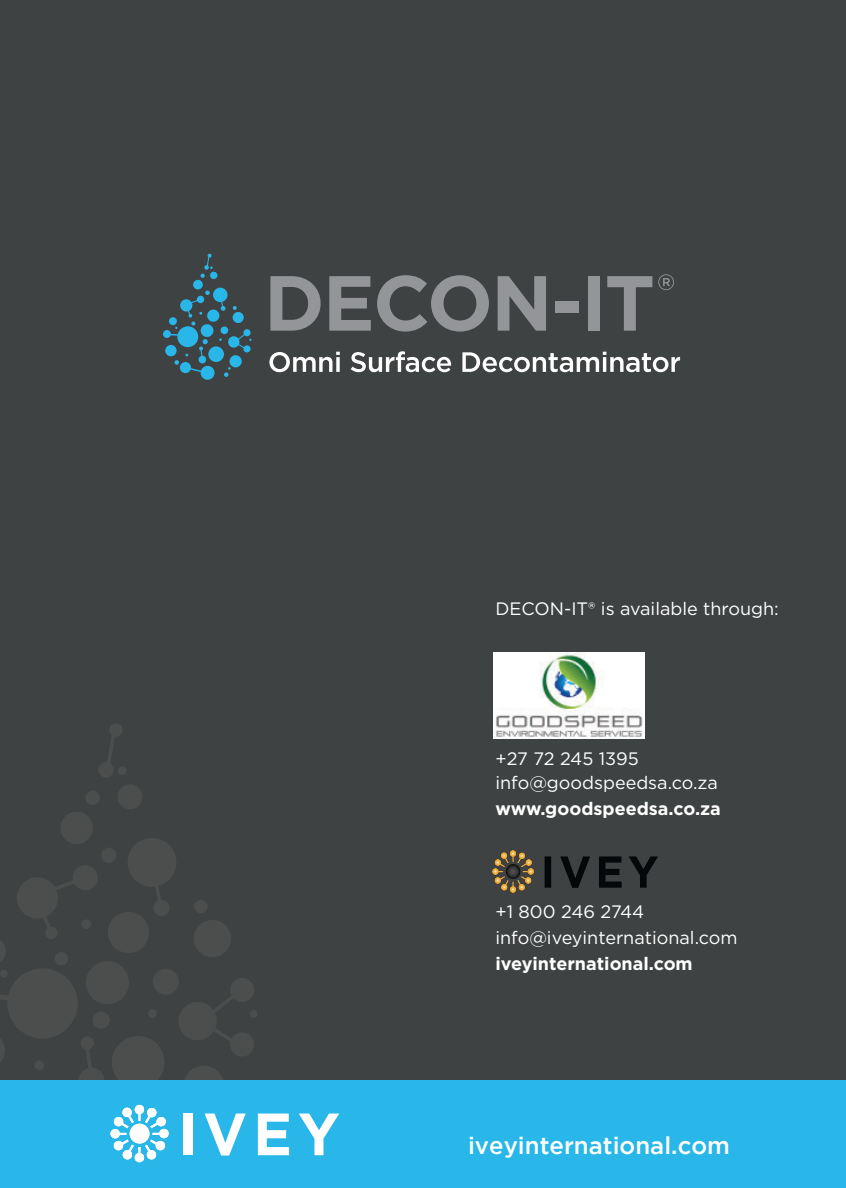
<style>
.page{position:relative;width:846px;height:1188px;background:#3f4242}
.page>*{position:absolute;margin:0;border:0;box-sizing:border-box;transform-origin:0 0}
.t1{font:500 24px "Gotham";color:#fff}
.t2{font:18px/26px "Gotham";color:#fff}
.t3{font:700 18px "Gotham";color:#fff}
</style>
<div class="page">
<svg style="left:0;top:724px;width:257px;height:356px"></svg>
<div style="left:0;top:1080px;width:846px;height:108px;background:#29b6e9"></div>
<div style="left:183px;top:1114px;width:9px;height:41px;background:#fff"></div>
<svg style="left:205px;top:1114px;width:41px;height:42px"></svg>
<svg style="left:258px;top:1114px;width:31px;height:41px"></svg>
<svg style="left:299px;top:1114px;width:40px;height:41px"></svg>
<div style="left:135px;top:1105px;width:9px;height:9px;background:#fff;border-radius:5px"></div>
<div style="left:147px;top:1108px;width:10px;height:9px;background:#fff;border-radius:5px"></div>
<div style="left:156px;top:1117px;width:10px;height:9px;background:#fff;border-radius:5px"></div>
<div style="left:159px;top:1129px;width:10px;height:9px;background:#fff;border-radius:5px"></div>
<div style="left:156px;top:1141px;width:9px;height:9px;background:#fff;border-radius:5px"></div>
<div style="left:114px;top:1141px;width:9px;height:9px;background:#fff;border-radius:5px"></div>
<div style="left:110px;top:1129px;width:10px;height:9px;background:#fff;border-radius:5px"></div>
<div style="left:114px;top:1117px;width:9px;height:9px;background:#fff;border-radius:5px"></div>
<div style="left:122px;top:1108px;width:10px;height:9px;background:#fff;border-radius:5px"></div>
<svg style="left:118px;top:1112px;width:43px;height:49px"></svg>
<svg style="left:269px;top:352px;width:71px;height:20px"></svg>
<svg style="left:336px;top:357px;width:4px;height:15px"></svg>
<svg style="left:351px;top:351px;width:100px;height:21px"></svg>
<svg style="left:462px;top:352px;width:218px;height:20px"></svg>
<svg style="left:163px;top:288px;width:89px;height:92px"></svg>
<div style="left:193px;top:280px;width:10px;height:9px;background:#29b6e9;border-radius:50%"></div>
<div style="left:210px;top:272px;width:7px;height:7px;background:#29b6e9;border-radius:50%"></div>
<svg style="left:201px;top:254px;width:12px;height:24px"></svg>
<svg style="left:270px;top:276px;width:51px;height:55px"></svg>
<svg style="left:329px;top:276px;width:42px;height:55px"></svg>
<svg style="left:377px;top:275px;width:112px;height:57px"></svg>
<svg style="left:498px;top:276px;width:48px;height:55px"></svg>
<div style="left:555px;top:301px;width:23px;height:11px;background:#939598"></div>
<div style="left:588px;top:276px;width:12px;height:55px;background:#939598"></div>
<svg style="left:607px;top:276px;width:45px;height:55px"></svg>
<svg style="left:658px;top:274px;width:16px;height:16px"></svg>
<img style="left:494px;top:653px;width:150px;height:85px">
<img style="left:492px;top:851px;width:166px;height:41px">
<p class="t2" style="left:495px;top:597px;width:285px">DECON-IT® is available through:</p>
<p class="t2" style="left:495px;top:748px;width:224px;line-height:24px">+27 72 245 1395 info@goodspeedsa.co.za</p>
<p class="t3" style="left:495px;top:802px;width:227px">www.goodspeedsa.co.za</p>
<p class="t2" style="left:495px;top:900px;width:244px">+1 800 246 2744 info@iveyinternational.com</p>
<p class="t3" style="left:495px;top:958px;width:199px">iveyinternational.com</p>
<p class="t1" style="left:468px;top:1132px;width:263px">iveyinternational.com</p>
</div>
